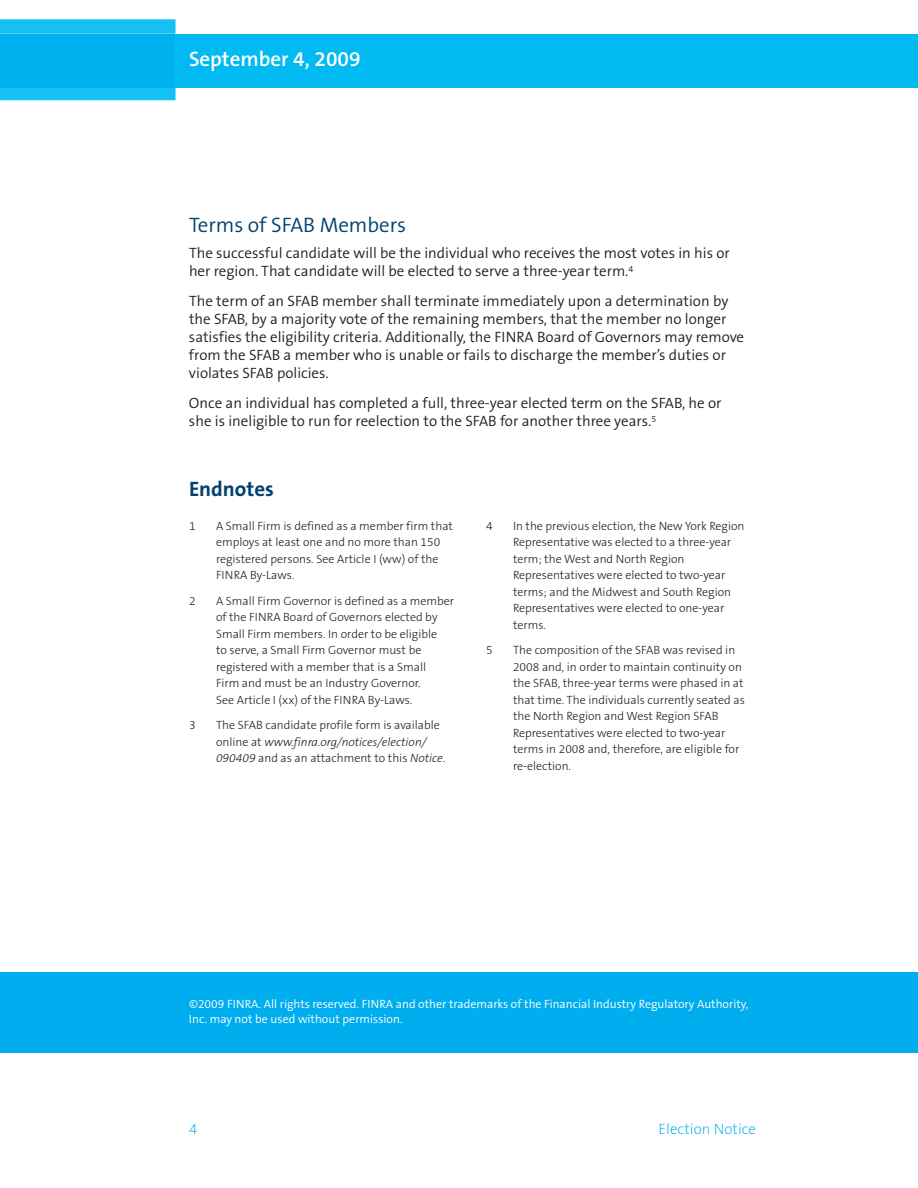
<style>
.page{position:relative;width:918px;height:1188px;background:#fff}
.page>*{position:absolute;margin:0;border:0;box-sizing:border-box;transform-origin:0 0}
.t1{font:300 21px "The Sans B4";color:#004270}
.t2{font:600 21px "The Sans B6";color:#fff}
.t3{font:700 21px "The Sans B7";color:#004270}
.t4{font:300 15px/18px "The Sans B4";color:#231f20}
.t5{font:200 15px "The Sans B2";color:#00aeef}
.t6{font:300 12px/16.5px "The Sans B3";color:#231f20}
.t7{font:300 12px/14.4px "The Sans B4";color:#fff}
.s1{font-style:italic}
</style>
<div class="page">
<div style="left:176px;top:34px;width:742px;height:54px;background:#00baf1"></div>
<svg style="left:0;top:19px;width:176px;height:81px;background:#1ac1f2"></svg>
<div style="left:0;top:34px;width:176px;height:54px;background:#00b1ef"></div>
<div style="left:0;top:972px;width:918px;height:81px;background:#00aeef"></div>
<h1 class="t2" style="left:189px;top:48px;width:173px">September 4, 2009</h1>
<h1 class="t1" style="left:189px;top:214px;width:219px">Terms of SFAB Members</h1>
<p class="t4" style="left:189px;top:245px;width:542px">The successful candidate will be the individual who receives the most votes in his or her region. That candidate will be elected to serve a three-year term.<sup>4</sup></p>
<p class="t4" style="left:189px;top:293px;width:557px">The term of an SFAB member shall terminate immediately upon a determination by the SFAB, by a majority vote of the remaining members, that the member no longer satisfies the eligibility criteria. Additionally, the FINRA Board of Governors may remove from the SFAB a member who is unable or fails to discharge the member’s duties or violates SFAB policies.</p>
<p class="t4" style="left:189px;top:395px;width:534px">Once an individual has completed a full, three-year elected term on the SFAB, he or she is ineligible to run for reelection to the SFAB for another three years.<sup>5</sup></p>
<h1 class="t3" style="left:189px;top:478px;width:86px">Endnotes</h1>
<p class="t6" style="left:189px;top:518px;width:8px">1</p>
<p class="t6" style="left:216px;top:518px;width:238px">A Small Firm is defined as a member firm that employs at least one and no more than 150 registered persons. See Article I (ww) of the FINRA By-Laws.</p>
<p class="t6" style="left:189px;top:593px;width:8px">2</p>
<p class="t6" style="left:216px;top:593px;width:240px">A Small Firm Governor is defined as a member of the FINRA Board of Governors elected by Small Firm members. In order to be eligible<br>to serve, a Small Firm Governor must be registered with a member that is a Small<br>Firm and must be an Industry Governor.<br>See Article I (xx) of the FINRA By-Laws.</p>
<p class="t6" style="left:189px;top:717px;width:8px">3</p>
<p class="t6" style="left:216px;top:717px;width:231px">The SFAB candidate profile form is available online at <span class="s1">www.finra.org/notices/election/<br>090409</span> and as an attachment to this <span class="s1">Notice</span>.</p>
<p class="t6" style="left:486px;top:518px;width:8px">4</p>
<p class="t6" style="left:513px;top:518px;width:233px">In the previous election, the New York Region Representative was elected to a three-year term; the West and North Region Representatives were elected to two-year terms; and the Midwest and South Region Representatives were elected to one-year terms.</p>
<p class="t6" style="left:486px;top:642px;width:8px">5</p>
<p class="t6" style="left:513px;top:642px;width:233px">The composition of the SFAB was revised in 2008 and, in order to maintain continuity on the SFAB, three-year terms were phased in at that time. The individuals currently seated as the North Region and West Region SFAB Representatives were elected to two-year terms in 2008 and, therefore, are eligible for re-election.</p>
<p class="t7" style="left:189px;top:997px;width:561px">©2009 FINRA. All rights reserved. FINRA and other trademarks of the Financial Industry Regulatory Authority,<br>Inc. may not be used without permission.</p>
<p class="t5" style="left:189px;top:1121px;width:10px">4</p>
<p class="t5" style="left:659px;top:1121px;width:99px">Election Notice</p>
</div>
